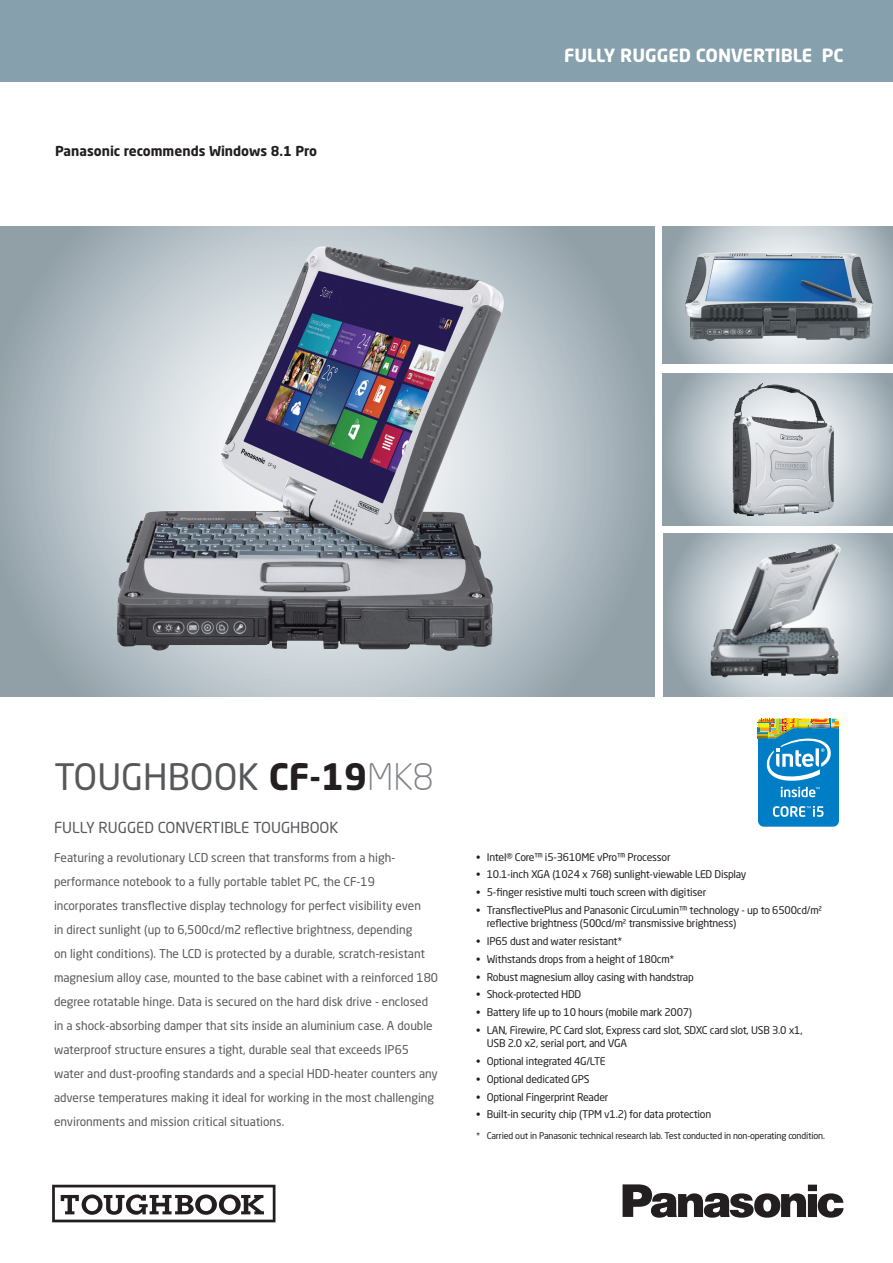
<style>
.page{position:relative;width:893px;height:1263px;background:#fff}
.page>*{position:absolute;margin:0;border:0;box-sizing:border-box;transform-origin:0 0}
.t1{font:36px "Neo Sans Std";color:#57585a}
.t2{font:700 18px "Neo Sans Std";color:#fff}
.t3{font:15px "Neo Sans Std";color:#57585a}
.t4{font:700 13.5px "Neo Sans Std";color:#231f20}
.t5{font:12px/24px "Neo Sans Std";color:#57585a}
.t6{font:10.5px/13.5px "Neo Sans Std";letter-spacing:-.02em;color:#231f20}
.t7{font:9px "Neo Sans Std";letter-spacing:-.02em;color:#231f20}
.s1{font-weight:700;color:#231f20}
.s2{font-family:"Neo Sans";font-weight:300;color:#808285}
</style>
<div class="page">
<svg style="left:0;top:227px;width:655px;height:469px;background:#9ea5ae"></svg>
<div style="left:0;top:0;width:893px;height:81px;background:#86a0ad"></div>
<svg style="left:52px;top:1185px;width:223px;height:37px"></svg>
<svg style="left:623px;top:1184px;width:221px;height:34px"></svg>
<img style="left:221px;top:245px;width:107px;height:263px">
<svg style="left:662px;top:227px;width:231px;height:137px;background:#b7c1c7"></svg>
<img style="left:685px;top:252px;width:185px;height:89px">
<svg style="left:662px;top:373px;width:231px;height:152px;background:#b5bdc2"></svg>
<img style="left:733px;top:383px;width:29px;height:39px">
<svg style="left:663px;top:534px;width:230px;height:162px;background:#a6b0b6"></svg>
<img style="left:717px;top:544px;width:115px;height:91px">
<svg style="left:758px;top:719px;width:81px;height:108px;background:#3a95bd"></svg>
<p class="t4" style="left:55px;top:143px;width:264px">Panasonic recommends Windows 8.1 Pro</p>
<p class="t2" style="left:564px;top:43px;width:281px">FULLY RUGGED CONVERTIBLE PC</p>
<p class="t1" style="left:54px;top:754px;width:381px">TOUGHBOOK <span class="s1">CF-19</span><span class="s2">MK8</span></p>
<p class="t3" style="left:54px;top:818px;width:286px">FULLY RUGGED CONVERTIBLE TOUGHBOOK</p>
<p class="t5" style="left:54px;top:845px;width:386px">Featuring a revolutionary LCD screen that transforms from a high&shy;performance notebook to a fully portable tablet PC, the CF-19 incorporates transflective display technology for perfect visibility even<br>in direct sunlight (up to 6,500cd/m2 reflective brightness, depending<br>on light conditions). The LCD is protected by a durable, scratch-resistant magnesium alloy case, mounted to the base cabinet with a reinforced 180 degree rotatable hinge. Data is secured on the hard disk drive - enclosed in a shock-absorbing damper that sits inside an aluminium case. A double waterproof structure ensures a tight, durable seal that exceeds IP65 water and dust-proofing standards and a special HDD-heater counters any adverse temperatures making it ideal for working in the most challenging environments and mission critical situations.</p>
<p class="t6" style="left:476px;top:850px;width:196px">• Intel® Core™ i5-3610ME vPro™ Processor</p>
<p class="t6" style="left:476px;top:868px;width:272px">• 10.1-inch XGA (1024 x 768) sunlight-viewable LED Display</p>
<p class="t6" style="left:476px;top:885px;width:232px">• 5-finger resistive multi touch screen with digitiser</p>
<p class="t6" style="left:487px;top:903px;width:337px;text-indent:-10px">• TransflectivePlus and Panasonic CircuLumin™ technology - up to 6500cd/m² reflective brightness (500cd/m² transmissive brightness)</p>
<p class="t6" style="left:476px;top:934px;width:147px">• IP65 dust and water resistant*</p>
<p class="t6" style="left:476px;top:952px;width:200px">• Withstands drops from a height of 180cm*</p>
<p class="t6" style="left:476px;top:970px;width:219px">• Robust magnesium alloy casing with handstrap</p>
<p class="t6" style="left:476px;top:988px;width:107px">• Shock-protected HDD</p>
<p class="t6" style="left:476px;top:1005px;width:217px">• Battery life up to 10 hours (mobile mark 2007)</p>
<p class="t6" style="left:487px;top:1023px;width:317px;text-indent:-10px">• LAN, Firewire, PC Card slot, Express card slot, SDXC card slot, USB 3.0 x1,<br>USB 2.0 x2, serial port, and VGA</p>
<p class="t6" style="left:476px;top:1054px;width:131px">• Optional integrated 4G/LTE</p>
<p class="t6" style="left:476px;top:1072px;width:115px">• Optional dedicated GPS</p>
<p class="t6" style="left:476px;top:1090px;width:134px">• Optional Fingerprint Reader</p>
<p class="t6" style="left:476px;top:1108px;width:237px">• Built-in security chip (TPM v1.2) for data protection</p>
<p class="t7" style="left:476px;top:1130px;width:350px">* Carried out in Panasonic technical research lab. Test conducted in non-operating condition.</p>
</div>
